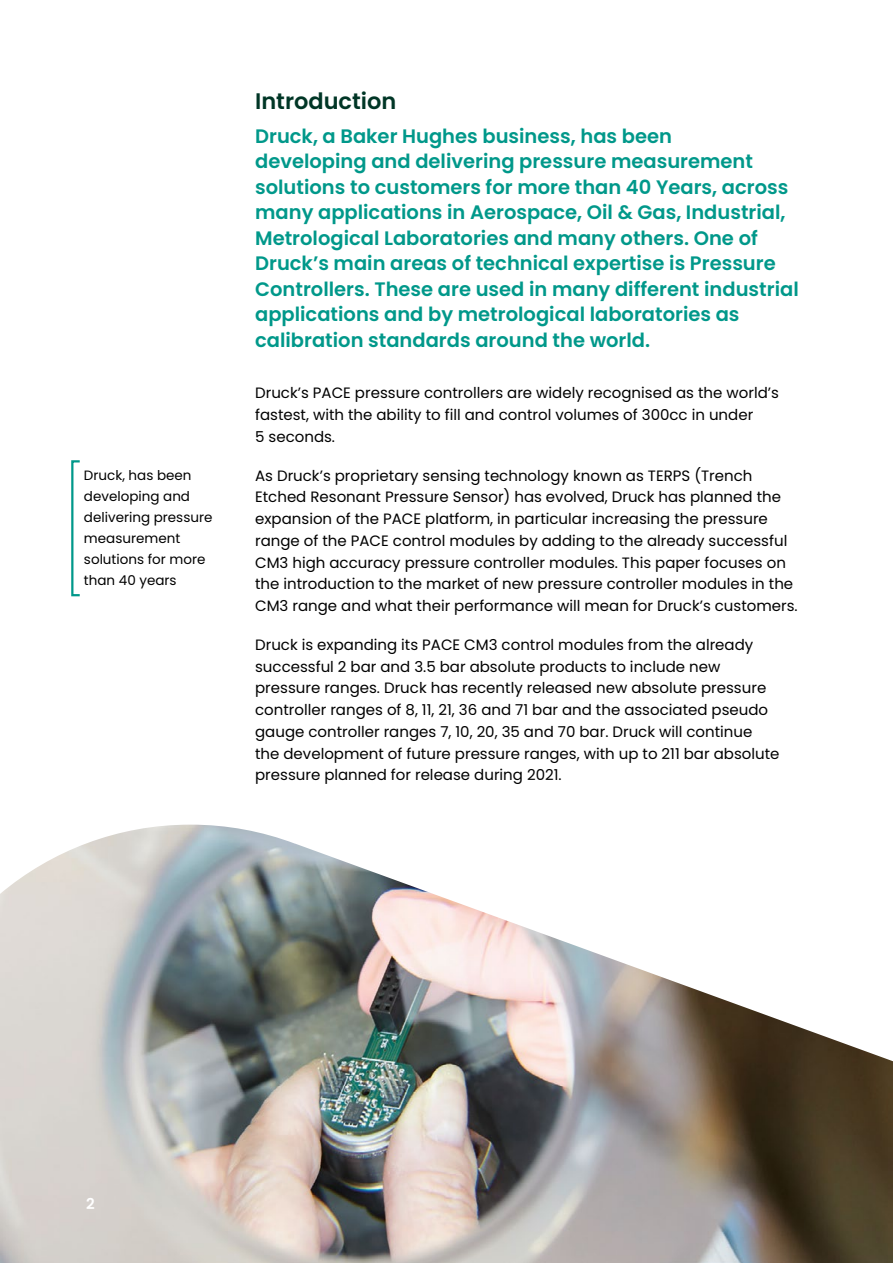
<style>
.page{position:relative;width:893px;height:1263px;background:#fff}
.page>*{position:absolute;margin:0;border:0;box-sizing:border-box;transform-origin:0 0}
.Intro{font:600 22.5px "Poppins";color:#003626}
.Intro-2{font:600 19.5px/25.5px "Poppins";color:#00988a}
.Body{font:15px/21.8px "Poppins";color:#000}
.t1{font:600 15px "Poppins";color:#fff}
.Body-2{font:13.5px/21px "Poppins";color:#000}
</style>
<div class="page">
<div style="left:71px;top:460px;width:10px;height:136px;border:2px solid #00988a"></div>
<img style="left:0;top:825px;width:893px;height:438px">
<p class="Body-2" style="left:84px;top:465px;width:130px">Druck, has been developing and delivering pressure measurement solutions for more than 40 years</p>
<p class="Intro" style="left:255px;top:88px;width:143px">Introduction</p>
<p class="Intro-2" style="left:255px;top:123px;width:545px">Druck, a Baker Hughes business, has been<br>developing and delivering pressure measurement solutions to customers for more than 40 Years, across many applications in Aerospace, Oil &amp; Gas, Industrial, Metrological Laboratories and many others. One of Druck’s main areas of technical expertise is Pressure Controllers. These are used in many different industrial applications and by metrological laboratories as calibration standards around the world.</p>
<p class="Body" style="left:255px;top:382px;width:525px">Druck’s PACE pressure controllers are widely recognised as the world’s fastest, with the ability to fill and control volumes of 300cc in under<br>5 seconds.</p>
<p class="Body" style="left:255px;top:464px;width:544px">As Druck’s proprietary sensing technology known as TERPS (Trench Etched Resonant Pressure Sensor) has evolved, Druck has planned the expansion of the PACE platform, in particular increasing the pressure range of the PACE control modules by adding to the already successful CM3 high accuracy pressure controller modules. This paper focuses on the introduction to the market of new pressure controller modules in the CM3 range and what their performance will mean for Druck’s customers.</p>
<p class="Body" style="left:255px;top:634px;width:526px">Druck is expanding its PACE CM3 control modules from the already successful 2 bar and 3.5 bar absolute products to include new pressure ranges. Druck has recently released new absolute pressure controller ranges of 8, 11, 21, 36 and 71 bar and the associated pseudo gauge controller ranges 7, 10, 20, 35 and 70 bar. Druck will continue the development of future pressure ranges, with up to 211 bar absolute pressure planned for release during 2021.</p>
<p class="t1" style="left:86px;top:1195px;width:10px">2</p>
</div>
